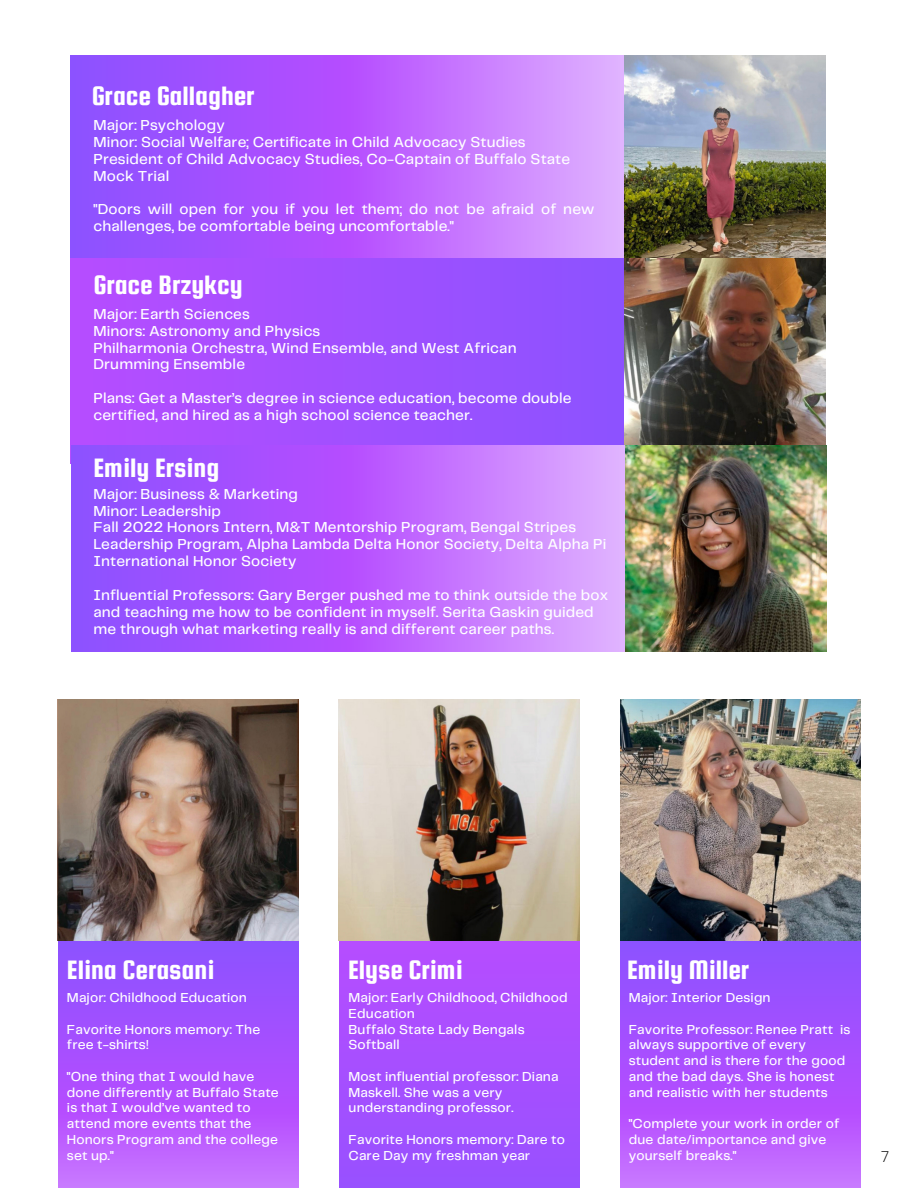
<style>
.page{position:relative;width:918px;height:1188px;background:#fff}
.page>*{position:absolute;margin:0;border:0;box-sizing:border-box;transform-origin:0 0}
.t1{font:28.5px "Squada One";color:#fff}
.t2{font:500 15px/16.8px "Telegraf";letter-spacing:.01em;color:#fff}
.t3{font:300 15px "Open Sans";color:#000}
.t4{font:500 13.5px/15.8px "Telegraf";letter-spacing:.01em;color:#fff}
</style>
<div class="page">
<svg style="left:58px;top:941px;width:240px;height:247px;background:#a5f"></svg>
<img style="left:58px;top:700px;width:240px;height:241px">
<div style="left:339px;top:941px;width:240px;height:247px;background:linear-gradient(to bottom,#b64dff,#9851ff)"></div>
<img style="left:339px;top:700px;width:240px;height:241px">
<svg style="left:620px;top:941px;width:241px;height:247px;background:#a5f"></svg>
<img style="left:620px;top:700px;width:241px;height:241px">
<img style="left:624px;top:56px;width:202px;height:202px">
<img style="left:624px;top:258px;width:202px;height:188px">
<img style="left:620px;top:446px;width:206px;height:206px">
<svg style="left:71px;top:56px;width:553px;height:202px;background:#b567ff"></svg>
<div style="left:71px;top:258px;width:553px;height:206px;background:linear-gradient(to right,#b64dff,#8c52ff)"></div>
<svg style="left:71px;top:446px;width:553px;height:205px;background:#b567ff"></svg>
<p class="t1" style="left:92px;top:80px;width:164px">Grace Gallagher</p>
<p class="t2" style="left:93px;top:118px;width:133px">Major: Psychology</p>
<p class="t2" style="left:93px;top:134px;width:434px">Minor: Social Welfare; Certificate in Child Advocacy Studies</p>
<p class="t2" style="left:93px;top:151px;width:478px">President of Child Advocacy Studies, Co-Captain of Buffalo State<br>Mock Trial</p>
<p class="t2" style="left:93px;top:202px;width:503px">"Doors will open for you if you let them; do not be afraid of new challenges, be comfortable being uncomfortable."</p>
<p class="t1" style="left:93px;top:269px;width:151px">Grace Brzykcy</p>
<p class="t2" style="left:93px;top:306px;width:158px">Major: Earth Sciences</p>
<p class="t2" style="left:93px;top:323px;width:228px">Minors: Astronomy and Physics</p>
<p class="t2" style="left:93px;top:340px;width:425px">Philharmonia Orchestra, Wind Ensemble, and West African<br>Drumming Ensemble</p>
<p class="t2" style="left:93px;top:391px;width:480px">Plans: Get a Master’s degree in science education, become double certified, and hired as a high school science teacher.</p>
<p class="t1" style="left:93px;top:453px;width:127px">Emily Ersing</p>
<p class="t2" style="left:93px;top:486px;width:206px">Major: Business &amp; Marketing</p>
<p class="t2" style="left:93px;top:503px;width:129px">Minor: Leadership</p>
<p class="t2" style="left:93px;top:520px;width:514px">Fall 2022 Honors Intern, M&amp;T Mentorship Program, Bengal Stripes<br>Leadership Program, Alpha Lambda Delta Honor Society, Delta Alpha Pi<br>International Honor Society</p>
<p class="t2" style="left:93px;top:587px;width:516px">Influential Professors: Gary Berger pushed me to think outside the box and teaching me how to be confident in myself. Serita Gaskin guided me through what marketing really is and different career paths.</p>
<p class="t1" style="left:67px;top:955px;width:149px">Elina Cerasani</p>
<p class="t4" style="left:67px;top:991px;width:181px">Major: Childhood Education</p>
<p class="t4" style="left:67px;top:1022px;width:195px">Favorite Honors memory: The free t-shirts!</p>
<p class="t4" style="left:67px;top:1069px;width:213px">"One thing that I would have done differently at Buffalo State is that I would’ve wanted to attend more events that the<br>Honors Program and the college set up."</p>
<p class="t1" style="left:348px;top:955px;width:116px">Elyse Crimi</p>
<p class="t4" style="left:349px;top:991px;width:221px">Major: Early Childhood, Childhood<br>Education</p>
<p class="t4" style="left:349px;top:1022px;width:178px">Buffalo State Lady Bengals<br>Softball</p>
<p class="t4" style="left:349px;top:1069px;width:212px">Most influential professor: Diana<br>Maskell. She was a very understanding professor.</p>
<p class="t4" style="left:349px;top:1132px;width:218px">Favorite Honors memory: Dare to<br>Care Day my freshman year</p>
<p class="t1" style="left:627px;top:955px;width:124px">Emily Miller</p>
<p class="t4" style="left:629px;top:991px;width:143px">Major: Interior Design</p>
<p class="t4" style="left:629px;top:1022px;width:223px">Favorite Professor: Renee Pratt is always supportive of every student and is there for the good and the bad days. She is honest and realistic with her students</p>
<p class="t4" style="left:629px;top:1117px;width:212px">"Complete your work in order of due date/importance and give yourself breaks."</p>
<p class="t3" style="left:881px;top:1146px;width:10px">7</p>
</div>
